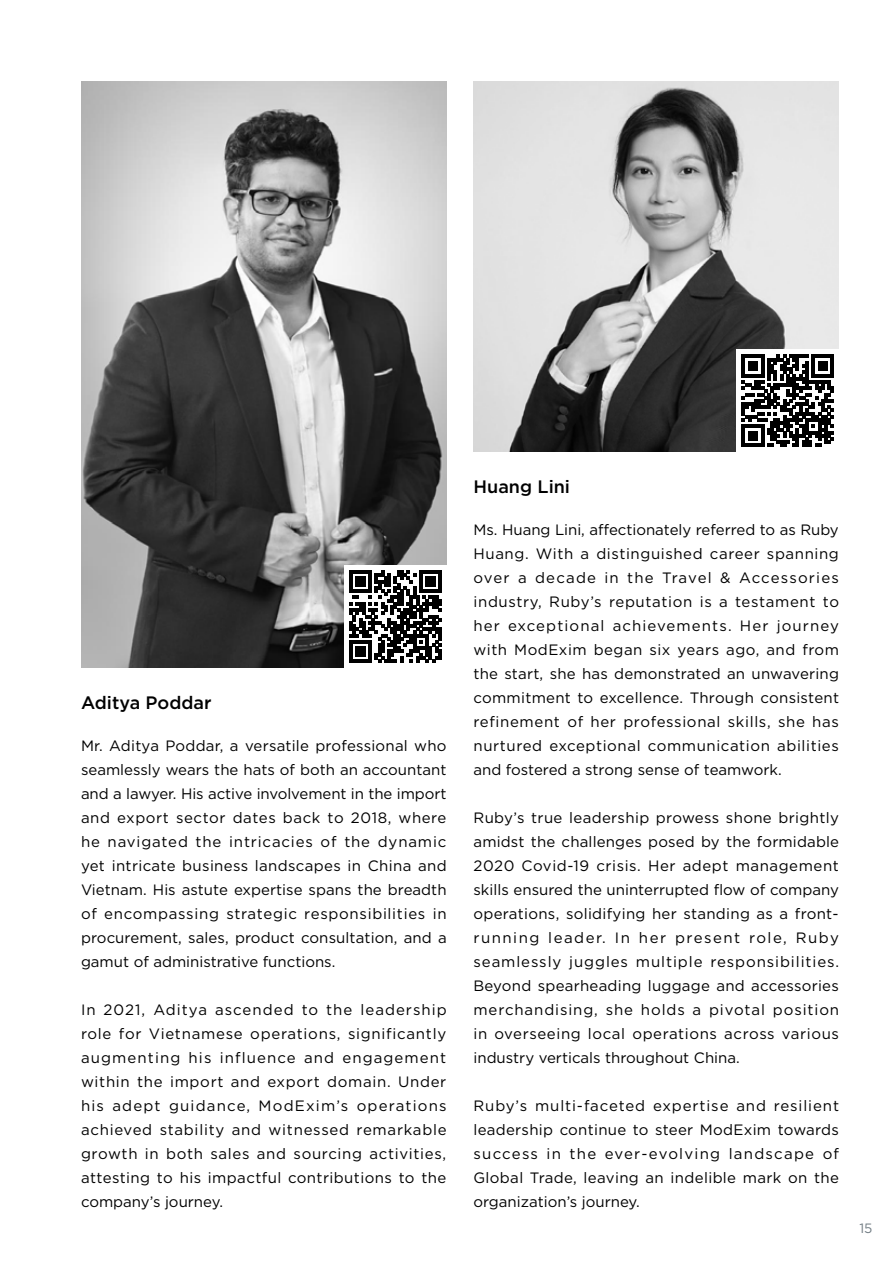
<style>
.page{position:relative;width:893px;height:1263px;background:#fff}
.page>*{position:absolute;margin:0;border:0;box-sizing:border-box;transform-origin:0 0}
.t1{font:500 18px "Gotham";color:#000}
.t2{font:15px/24px "Gotham";color:#000;text-align:justify}
.t3{font:13.5px "Gotham";color:#727d84}
</style>
<div class="page">
<img style="left:473px;top:81px;width:366px;height:371px">
<img style="left:81px;top:81px;width:365px;height:586px">
<div style="left:344px;top:565px;width:102px;height:102px;background:#fff"></div>
<svg style="left:349px;top:570px;width:93px;height:93px"></svg>
<div style="left:737px;top:350px;width:102px;height:102px;background:#fff"></div>
<svg style="left:741px;top:354px;width:93px;height:93px"></svg>
<svg style="left:742px;top:355px;width:92px;height:92px"></svg>
<p class="t1" style="left:81px;top:691px;width:132px">Aditya Poddar</p>
<p class="t2" style="left:81px;top:733px;width:367px">Mr. Aditya Poddar, a versatile professional who seamlessly wears the hats of both an accountant and a lawyer. His active involvement in the import and export sector dates back to 2018, where he navigated the intricacies of the dynamic yet intricate business landscapes in China and Vietnam. His astute expertise spans the breadth of encompassing strategic responsibilities in procurement, sales, product consultation, and a gamut of administrative functions.</p>
<p class="t2" style="left:81px;top:997px;width:367px">In 2021, Aditya ascended to the leadership role for Vietnamese operations, significantly augmenting his influence and engagement within the import and export domain. Under his adept guidance, ModExim’s operations achieved stability and witnessed remarkable growth in both sales and sourcing activities, attesting to his impactful contributions to the company’s journey.</p>
<p class="t1" style="left:473px;top:475px;width:98px">Huang Lini</p>
<p class="t2" style="left:473px;top:517px;width:367px">Ms. Huang Lini, affectionately referred to as Ruby Huang. With a distinguished career spanning over a decade in the Travel &amp; Accessories industry, Ruby’s reputation is a testament to her exceptional achievements. Her journey with ModExim began six years ago, and from the start, she has demonstrated an unwavering commitment to excellence. Through consistent refinement of her professional skills, she has nurtured exceptional communication abilities and fostered a strong sense of teamwork.</p>
<p class="t2" style="left:473px;top:805px;width:367px">Ruby’s true leadership prowess shone brightly amidst the challenges posed by the formidable 2020 Covid-19 crisis. Her adept management skills ensured the uninterrupted flow of company operations, solidifying her standing as a front&shy;running leader. In her present role, Ruby seamlessly juggles multiple responsibilities.<br>Beyond spearheading luggage and accessories merchandising, she holds a pivotal position in overseeing local operations across various industry verticals throughout China.</p>
<p class="t2" style="left:473px;top:1093px;width:367px">Ruby’s multi-faceted expertise and resilient leadership continue to steer ModExim towards success in the ever-evolving landscape of Global Trade, leaving an indelible mark on the organization’s journey.</p>
<p class="t3" style="left:859px;top:1219px;width:15px">15</p>
</div>
